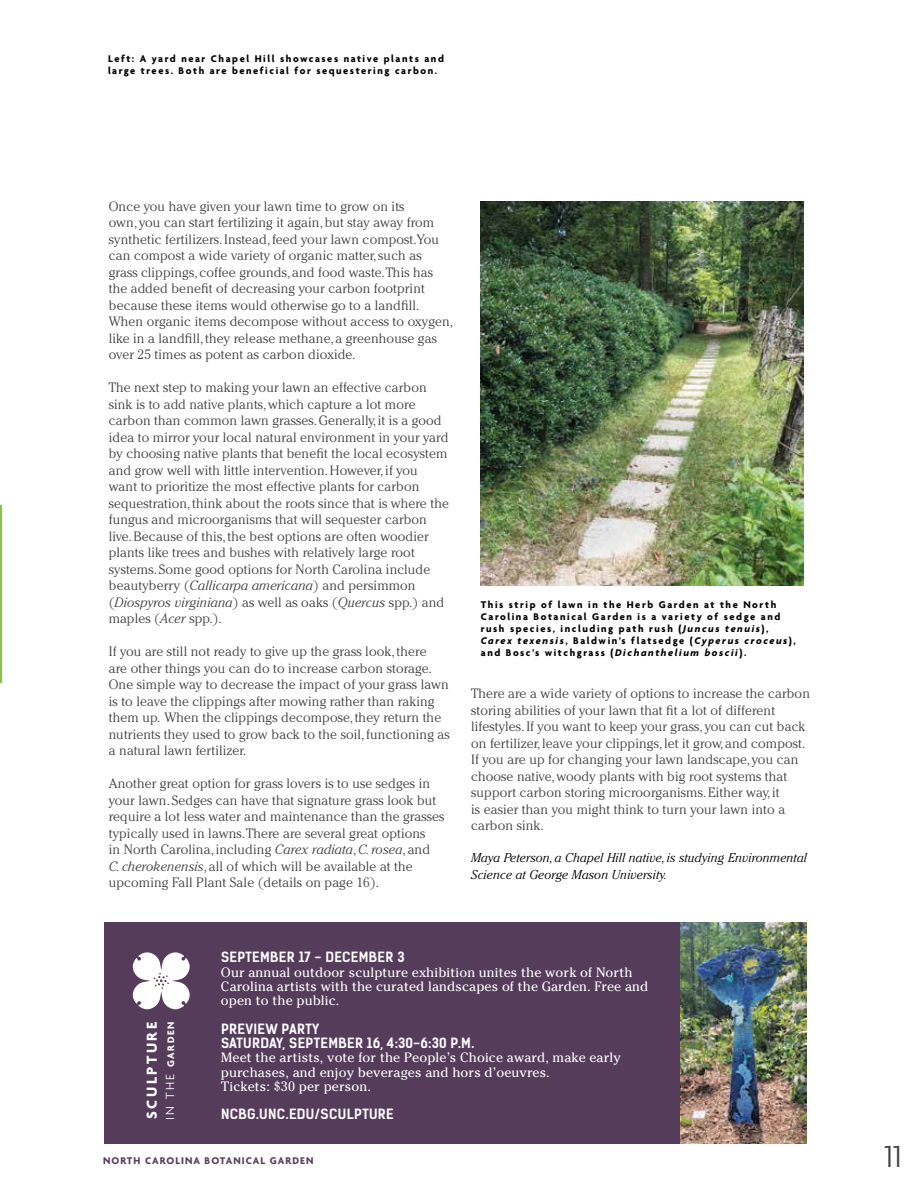
<style>
.page{position:relative;width:918px;height:1188px;background:#fff}
.page>*{position:absolute;margin:0;border:0;box-sizing:border-box;transform-origin:0 0}
.t1{font:300 33px "Agenda";color:#414042}
.t2{font:700 15.6px "Agenda";letter-spacing:.16em;color:#fff}
.t3{font:300 13.5px/16.5px "Cheltenham Std";letter-spacing:.01em;color:#414042}
.t4{font:13.5px/14.2px "Cheltenham Std";letter-spacing:.01em;color:#fff}
.t5{font:700 13.5px/14.2px "Kelson Sans";letter-spacing:.025em;color:#fff}
.t6{font:italic 300 12.75px/16.5px "Cheltenham Std";letter-spacing:.01em;color:#000}
.t7{font:300 12.75px "Agenda";color:#fff}
.t8{font:700 10.5px/12px "Agenda";letter-spacing:.15em;color:#000}
.t9{font:700 10.5px "Agenda";letter-spacing:.1em;color:#563c5b}
.t10{font:700 10.35px "Agenda";letter-spacing:.16em;color:#fff}
.s1{font-style:italic}
</style>
<div class="page">
<hr style="left:0;top:506px;width:1px;height:177px;background:#85c446">
<img style="left:481px;top:201px;width:323px;height:384px">
<div style="left:104px;top:922px;width:702px;height:222px;background:#563c5b"></div>
<svg style="left:132px;top:952px;width:58px;height:58px"></svg>
<img style="left:680px;top:922px;width:127px;height:222px">
<p class="t8" style="left:108px;top:53px;width:337px">Left: A yard near Chapel Hill showcases native plants and large trees. Both are beneficial for sequestering carbon.</p>
<p class="t3" style="left:109px;top:198px;width:346px">Once you have given your lawn time to grow on its<br>own, you can start fertilizing it again, but stay away from synthetic fertilizers. Instead, feed your lawn compost.You can compost a wide variety of organic matter, such as grass clippings, coffee grounds, and food waste. This has the added benefit of decreasing your carbon footprint because these items would otherwise go to a landfill.<br>When organic items decompose without access to oxygen, like in a landfill, they release methane, a greenhouse gas over 25 times as potent as carbon dioxide.</p>
<p class="t3" style="left:109px;top:379px;width:342px">The next step to making your lawn an effective carbon sink is to add native plants, which capture a lot more carbon than common lawn grasses. Generally, it is a good idea to mirror your local natural environment in your yard by choosing native plants that benefit the local ecosystem and grow well with little intervention. However, if you want to prioritize the most effective plants for carbon sequestration, think about the roots since that is where the fungus and microorganisms that will sequester carbon live. Because of this, the best options are often woodier plants like trees and bushes with relatively large root systems. Some good options for North Carolina include beautyberry (<span class="s1">Callicarpa americana</span>) and persimmon (<span class="s1">Diospyros virginiana</span>) as well as oaks (<span class="s1">Quercus</span> spp.) and maples (<span class="s1">Acer</span> spp.).</p>
<p class="t3" style="left:109px;top:643px;width:343px">If you are still not ready to give up the grass look, there<br>are other things you can do to increase carbon storage.<br>One simple way to decrease the impact of your grass lawn is to leave the clippings after mowing rather than raking them up. When the clippings decompose, they return the nutrients they used to grow back to the soil, functioning as a natural lawn fertilizer.</p>
<p class="t3" style="left:109px;top:775px;width:337px">Another great option for grass lovers is to use sedges in your lawn. Sedges can have that signature grass look but require a lot less water and maintenance than the grasses typically used in lawns. There are several great options<br>in North Carolina, including <span class="s1">Carex radiata</span>, <span class="s1">C. rosea</span>, and <span class="s1">C. cherokenensis</span>, all of which will be available at the upcoming Fall Plant Sale (details on page 16).</p>
<p class="t8" style="left:481px;top:599px;width:317px">This strip of lawn in the Herb Garden at the North Carolina Botanical Garden is a variety of sedge and rush species, including path rush (<span class="s1">Juncus tenuis</span>), <span class="s1">Carex texensis</span>, Baldwin’s flatsedge (<span class="s1">Cyperus croceus</span>), and Bosc’s witchgrass (<span class="s1">Dichanthelium boscii</span>).</p>
<p class="t3" style="left:471px;top:685px;width:340px">There are a wide variety of options to increase the carbon storing abilities of your lawn that fit a lot of different lifestyles. If you want to keep your grass, you can cut back on fertilizer, leave your clippings, let it grow, and compost.<br>If you are up for changing your lawn landscape, you can choose native, woody plants with big root systems that support carbon storing microorganisms. Either way, it<br>is easier than you might think to turn your lawn into a carbon sink.</p>
<p class="t6" style="left:471px;top:849px;width:337px">Maya Peterson, a Chapel Hill native, is studying Environmental<br>Science at George Mason University.</p>
<p class="t2" style="left:143px;top:1119px;width:98px;rotate:-90deg">SCULPTURE</p>
<p class="t10" style="left:165px;top:1067px;width:47px;rotate:-90deg">GARDEN</p>
<p class="t7" style="left:163px;top:1120px;width:47px;rotate:-90deg">IN THE</p>
<p class="t5" style="left:221px;top:950px;width:185px">SEPTEMBER 17 - DECEMBER 3</p>
<p class="t4" style="left:221px;top:965px;width:429px">Our annual outdoor sculpture exhibition unites the work of North<br>Carolina artists with the curated landscapes of the Garden. Free and open to the public.</p>
<p class="t5" style="left:221px;top:1022px;width:255px">PREVIEW PARTY<br>SATURDAY, SEPTEMBER 16, 4:30-6:30 P.M.</p>
<p class="t4" style="left:221px;top:1051px;width:401px">Meet the artists, vote for the People’s Choice award, make early purchases, and enjoy beverages and hors d’oeuvres.<br>Tickets: $30 per person.</p>
<p class="t5" style="left:221px;top:1107px;width:174px">NCBG.UNC.EDU/SCULPTURE</p>
<p class="t9" style="left:103px;top:1155px;width:212px">NORTH CAROLINA BOTANICAL GARDEN</p>
<h1 class="t1" style="left:884px;top:1139px;width:19px">11</h1>
</div>
